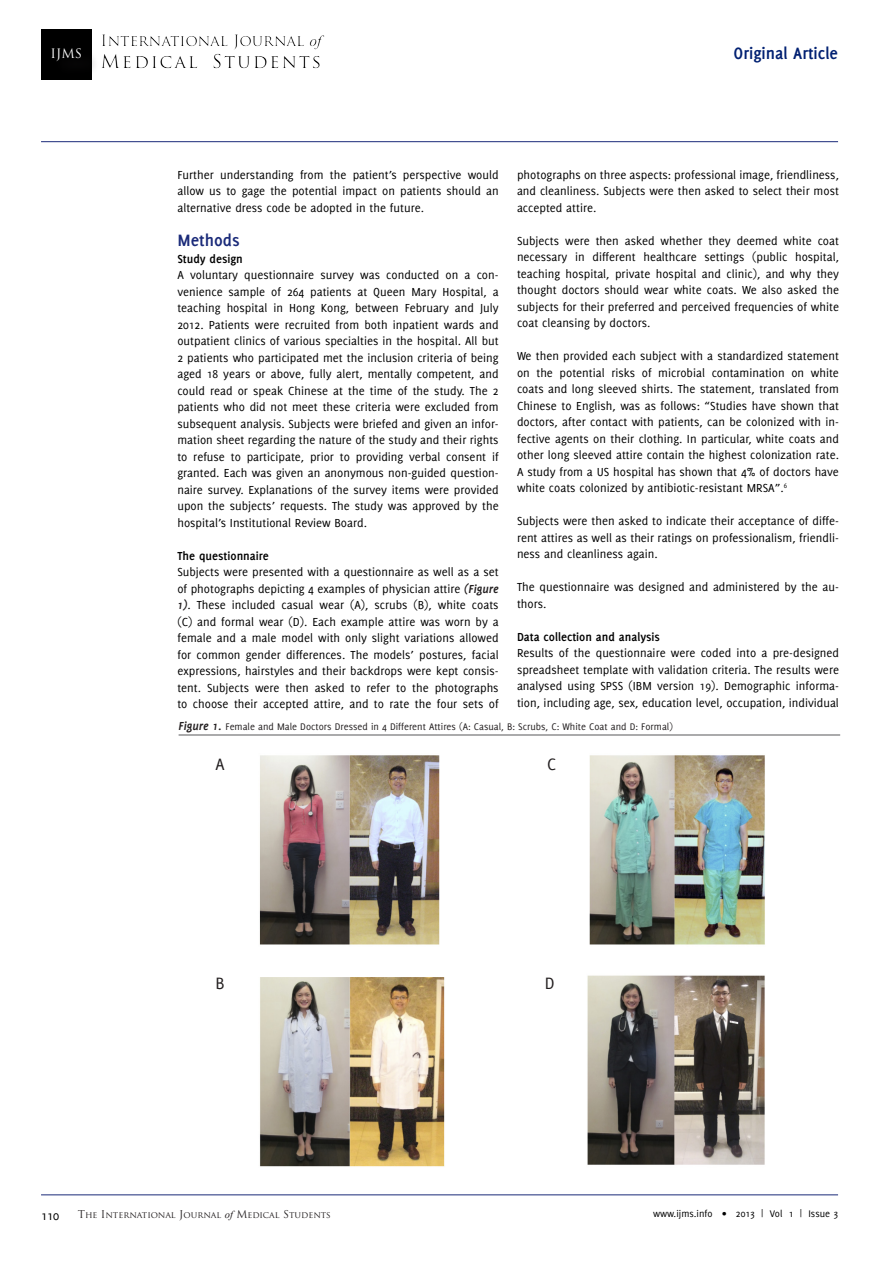
<style>
.page{position:relative;width:893px;height:1263px;background:#fff}
.page>*{position:absolute;margin:0;border:0;box-sizing:border-box;transform-origin:0 0}
.t1{font:18.6px "Trajan Pro";letter-spacing:.1em;color:#000}
.t2{font:700 18px "Delicious";color:#002072}
.Texto{font:700 18px "Delicious";color:#1a2a79}
.Texto-2{font:18px "Delicious";color:#231f20}
.t3{font:15.45px "Trajan Pro";color:#000}
.t4{font:13.5px "Delicious";color:#000}
.Texto-3{font:12.75px/16.5px "Delicious";color:#000;text-align:justify}
.Texto-4{font:700 12.75px "Delicious";color:#000}
.t5{font:12.75px "Trajan Pro";color:#fff}
.Texto-5{font:10.5px "Delicious";color:#231f20}
.t6{font:10.5px "Delicious";color:#000}
.t7{font:9px "Trajan Pro";color:#231f20}
.s1{font-family:"Times New Roman";font-style:italic}
.s2{font-weight:700;font-style:italic;color:#231f20}
.s3{font-weight:700;font-style:italic;font-size:12.75px}
.s4{font-size:10.5px}
.s5{font-family:"Times New Roman";font-style:italic;font-size:10.5px}
</style>
<div class="page">
<hr style="left:41px;top:141px;width:797px;height:1px;background:#1a2a79">
<div style="left:41px;top:29px;width:51px;height:51px;background:#000"></div>
<div style="left:55px;top:51px;width:44px;height:27px;background:#231f20;opacity:.75"></div>
<div style="left:96px;top:27px;width:255px;height:49px;background:#fff"></div>
<hr style="left:41px;top:1194px;width:797px;height:1px;background:#1a2a79">
<img style="left:259px;top:755px;width:186px;height:412px">
<img style="left:587px;top:755px;width:178px;height:410px">
<hr style="left:179px;top:735px;width:661px;height:1px;background:#57585a">
<p class="t5" style="left:51px;top:45px;width:33px">IJMS</p>
<p class="t3" style="left:101px;top:31px;width:222px">International Journal <span class="s1">of</span></p>
<h1 class="t1" style="left:101px;top:50px;width:222px">Medical Students</h1>
<h2 class="t2" style="left:733px;top:43px;width:106px">Original Article</h2>
<p class="Texto-3" style="left:177px;top:166px;width:323px">Further understanding from the patient’s perspective would allow us to gage the potential impact on patients should an alternative dress code be adopted in the future.</p>
<p class="Texto" style="left:177px;top:230px;width:64px">Methods</p>
<p class="Texto-4" style="left:177px;top:251px;width:67px">Study design</p>
<p class="Texto-3" style="left:177px;top:267px;width:323px">A voluntary questionnaire survey was conducted on a con&shy;venience sample of 264 patients at Queen Mary Hospital, a teaching hospital in Hong Kong, between February and July 2012. Patients were recruited from both inpatient wards and outpatient clinics of various specialties in the hospital. All but 2 patients who participated met the inclusion criteria of being aged 18 years or above, fully alert, mentally competent, and could read or speak Chinese at the time of the study. The 2 patients who did not meet these criteria were excluded from subsequent analysis. Subjects were briefed and given an infor&shy;mation sheet regarding the nature of the study and their rights to refuse to participate, prior to providing verbal consent if granted. Each was given an anonymous non-guided question&shy;naire survey. Explanations of the survey items were provided upon the subjects’ requests. The study was approved by the hospital’s Institutional Review Board.</p>
<p class="Texto-4" style="left:177px;top:548px;width:93px">The questionnaire</p>
<p class="Texto-3" style="left:177px;top:564px;width:323px">Subjects were presented with a questionnaire as well as a set of photographs depicting 4 examples of physician attire <span class="s2">(Figure 1)</span>. These included casual wear (A), scrubs (B), white coats (C) and formal wear (D). Each example attire was worn by a female and a male model with only slight variations allowed for common gender differences. The models’ postures, facial expressions, hairstyles and their backdrops were kept consis&shy;tent. Subjects were then asked to refer to the photographs to choose their accepted attire, and to rate the four sets of</p>
<p class="Texto-3" style="left:517px;top:166px;width:323px">photographs on three aspects: professional image, friendliness, and cleanliness. Subjects were then asked to select their most accepted attire.</p>
<p class="Texto-3" style="left:517px;top:232px;width:323px">Subjects were then asked whether they deemed white coat necessary in different healthcare settings (public hospital, teaching hospital, private hospital and clinic), and why they thought doctors should wear white coats. We also asked the subjects for their preferred and perceived frequencies of white coat cleansing by doctors.</p>
<p class="Texto-3" style="left:517px;top:348px;width:323px">We then provided each subject with a standardized statement on the potential risks of microbial contamination on white coats and long sleeved shirts. The statement, translated from Chinese to English, was as follows: “Studies have shown that doctors, after contact with patients, can be colonized with in&shy;fective agents on their clothing. In particular, white coats and other long sleeved attire contain the highest colonization rate.<br>A study from a US hospital has shown that 4% of doctors have white coats colonized by antibiotic-resistant MRSA”.<sup>6</sup></p>
<p class="Texto-3" style="left:517px;top:513px;width:323px">Subjects were then asked to indicate their acceptance of diffe&shy;rent attires as well as their ratings on professionalism, friendli&shy;ness and cleanliness again.</p>
<p class="Texto-3" style="left:517px;top:579px;width:323px">The questionnaire was designed and administered by the au&shy;thors.</p>
<p class="Texto-4" style="left:517px;top:629px;width:144px">Data collection and analysis</p>
<p class="Texto-3" style="left:517px;top:645px;width:323px">Results of the questionnaire were coded into a pre-designed spreadsheet template with validation criteria. The results were analysed using SPSS (IBM version 19). Demographic informa&shy;tion, including age, sex, education level, occupation, individual</p>
<p class="Texto-5" style="left:179px;top:720px;width:496px"><span class="s3">Figure 1.</span> Female and Male Doctors Dressed in 4 Different Attires (A: Casual, B: Scrubs, C: White Coat and D: Formal)</p>
<p class="Texto-2" style="left:215px;top:754px;width:11px">A</p>
<p class="Texto-2" style="left:547px;top:754px;width:10px">C</p>
<p class="Texto-2" style="left:215px;top:973px;width:11px">B</p>
<p class="Texto-2" style="left:545px;top:973px;width:11px">D</p>
<p class="t4" style="left:41px;top:1207px;width:20px">110</p>
<p class="t7" style="left:78px;top:1209px;width:255px"><span class="s4">T</span>he <span class="s4">I</span>nternational <span class="s4">J</span>ournal <span class="s5">of</span> <span class="s4">M</span>edical <span class="s4">S</span>tudents</p>
<p class="t6" style="left:653px;top:1208px;width:186px">www.ijms.info • 2013 | Vol 1 | Issue 3</p>
</div>
